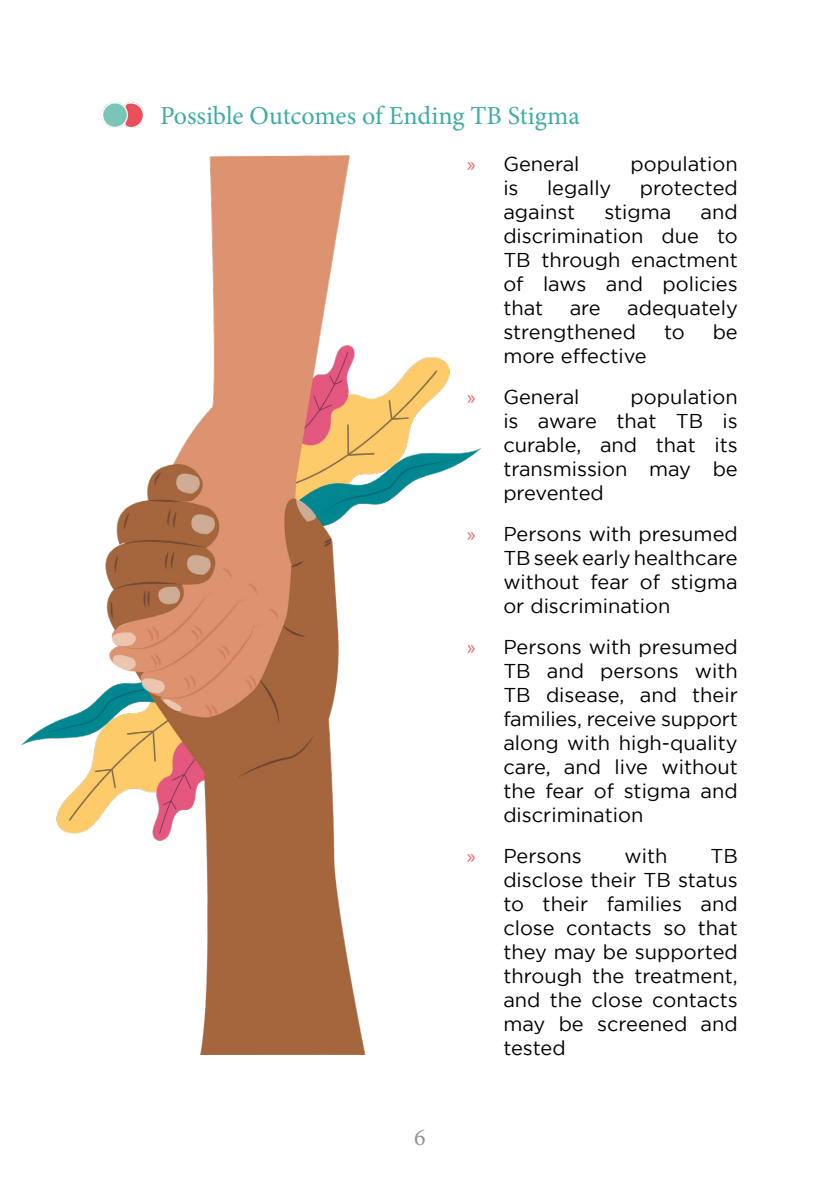
<style>
.page{position:relative;width:840px;height:1191px;background:#fff}
.page>*{position:absolute;margin:0;border:0;box-sizing:border-box;transform-origin:0 0}
.t1{font:26px "Minion Pro";color:#3faca6}
.t2{font:24px "Minion Pro";color:#939598}
.t3{font:20px/24px "Gotham";color:#000;text-align:justify}
.s1{font-family:"Myriad Pro";color:#e95d62}
</style>
<div class="page">
<img style="left:102px;top:102px;width:41px;height:26px">
<img style="left:21px;top:156px;width:458px;height:899px">
<h1 class="t1" style="left:160px;top:99px;width:421px">Possible Outcomes of Ending TB Stigma</h1>
<p class="t3" style="left:467px;top:151px;width:114px"><span class="s1">»</span> General</p>
<p class="t3" style="left:630px;top:151px;width:109px">population</p>
<p class="t3" style="left:503px;top:175px;width:17px">is</p>
<p class="t3" style="left:546px;top:175px;width:66px">legally</p>
<p class="t3" style="left:639px;top:175px;width:99px">protected</p>
<p class="t3" style="left:503px;top:199px;width:73px">against</p>
<p class="t3" style="left:604px;top:199px;width:68px">stigma</p>
<p class="t3" style="left:503px;top:199px;width:236px;text-indent:197px">and discrimination due to TB through enactment of laws and policies that</p>
<p class="t3" style="left:503px;top:295px;width:236px;text-indent:124px">adequately strengthened</p>
<p class="t3" style="left:569px;top:295px;width:33px">are</p>
<p class="t3" style="left:663px;top:319px;width:22px">to</p>
<p class="t3" style="left:712px;top:319px;width:27px">be</p>
<p class="t2" style="left:414px;top:1121px;width:13px">6</p>
<p class="t3" style="left:467px;top:335px;width:181px;line-height:41px;text-indent:36px">more effective <span class="s1">»</span> General</p>
<p class="t3" style="left:503px;top:384px;width:236px;text-indent:127px">population is aware that TB is curable, and that its transmission may be prevented</p>
<p class="t3" style="left:503px;top:521px;width:236px;text-indent:-36px"><span class="s1">»</span> Persons with presumed TB seek early healthcare without fear of stigma or discrimination</p>
<p class="t3" style="left:503px;top:634px;width:236px;text-indent:-36px"><span class="s1">»</span> Persons with presumed TB and persons with TB disease, and their families, receive support along with high-quality care, and live without the fear of stigma and discrimination</p>
<p class="t3" style="left:467px;top:843px;width:116px"><span class="s1">»</span> Persons</p>
<p class="t3" style="left:624px;top:843px;width:44px">with</p>
<p class="t3" style="left:503px;top:843px;width:236px;text-indent:207px">TB disclose their TB status to their families and close contacts so that they may be supported through the treatment, and the close contacts may be screened and tested</p>
</div>
